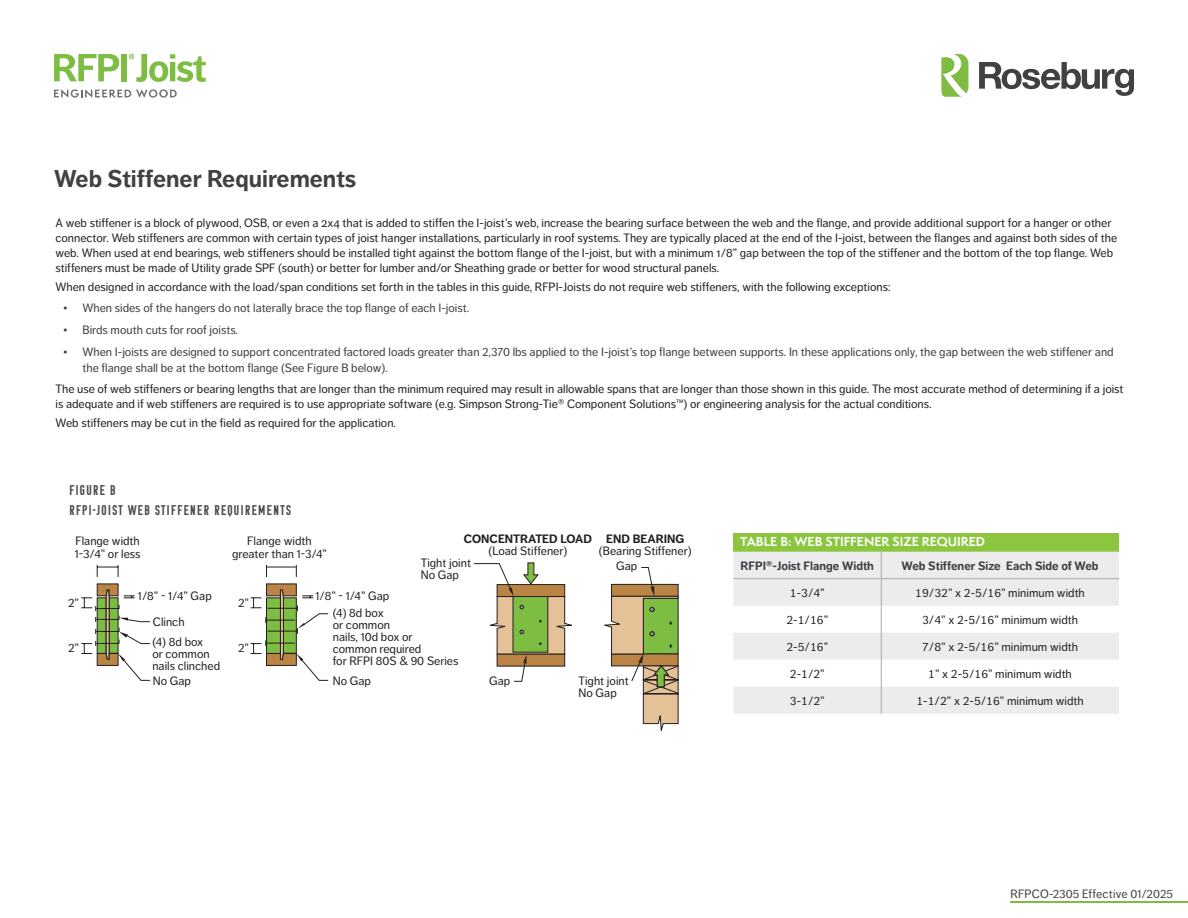
<style>
.page{position:relative;width:1188px;height:918px;background:#fff}
.page>*{position:absolute;margin:0;border:0;box-sizing:border-box;transform-origin:0 0}
.t1{font:700 24px "Dagny Pro";color:#414042}
.t2{font:14.1px "Komu B";letter-spacing:.1em;color:#4b4c4d}
.Table{font:12px/12px "Dagny Pro";color:#231f20}
.t3{font:12px/16.5px "Dagny Pro";color:#3e3e3f}
.Table-2{font:700 12px "Dagny Pro";color:#3e3e3f}
.t4{font:700 12px/12px "Dagny Pro";color:#231f20;text-align:center}
.t5{font:700 12px "Semplicita Pro";color:#fff}
.t6{font:12px "Dagny Pro";letter-spacing:.01em;color:#413f41}
.s1{font-weight:400}
.s2{font-weight:700}
</style>
<div class="page">
<svg style="left:941px;top:54px;width:27px;height:43px"></svg>
<svg style="left:979px;top:62px;width:155px;height:34px"></svg>
<svg style="left:54px;top:54px;width:65px;height:27px"></svg>
<div style="left:122px;top:54px;width:5px;height:27px;background:#7cbd42"></div>
<svg style="left:54px;top:89px;width:123px;height:9px"></svg>
<svg style="left:129px;top:54px;width:77px;height:28px"></svg>
<svg style="left:251px;top:562px;width:321px;height:120px"></svg>
<svg style="left:81px;top:565px;width:69px;height:116px"></svg>
<svg style="left:604px;top:567px;width:75px;height:164px"></svg>
<div style="left:733px;top:533px;width:386px;height:19px;background:#8bc63e"></div>
<svg style="left:733px;top:552px;width:386px;height:162px;fill:#ececee"></svg>
<hr style="left:733px;top:578px;width:148px;height:1px;background:#a8a9ad">
<hr style="left:881px;top:578px;width:238px;height:1px;background:#a8a9ad">
<svg style="left:881px;top:552px;width:1px;height:162px"></svg>
<hr style="left:1011px;top:901px;width:177px;height:2px;background:#7cbd42">
<p class="t1" style="left:54px;top:164px;width:304px">Web Stiffener Requirements</p>
<p class="Table" style="left:56px;top:215px;width:1063px;line-height:15px">A web stiffener is a block of plywood, OSB, or even a 2x4 that is added to stiffen the I‑joist’s web, increase the bearing surface between the web and the flange, and provide additional support for a hanger or other connector. Web stiffeners are common with certain types of joist hanger installations, particularly in roof systems. They are typically placed at the end of the I‑joist, between the flanges and against both sides of the web. When used at end bearings, web stiffeners should be installed tight against the bottom flange of the I‑joist, but with a minimum 1/8” gap between the top of the stiffener and the bottom of the top flange. Web stiffeners must be made of Utility grade SPF (south) or better for lumber and/or Sheathing grade or better for wood structural panels.</p>
<p class="Table" style="left:56px;top:281px;width:837px">When designed in accordance with the load/span conditions set forth in the tables in this guide, RFPI-Joists do not require web stiffeners, with the following exceptions:</p>
<p class="t3" style="left:63px;top:300px;width:408px">• When sides of the hangers do not laterally brace the top flange of each I‑joist.</p>
<p class="t3" style="left:63px;top:322px;width:177px">• Birds mouth cuts for roof joists.</p>
<p class="t3" style="left:82px;top:343px;width:1033px;text-indent:-20px">• When I-joists are designed to support concentrated factored loads greater than 2,370 lbs applied to the I‑joist’s top flange between supports. In these applications only, the gap between the web stiffener and the flange shall be at the bottom flange (See Figure B below).</p>
<p class="Table" style="left:56px;top:381px;width:1070px;line-height:15px">The use of web stiffeners or bearing lengths that are longer than the minimum required may result in allowable spans that are longer than those shown in this guide. The most accurate method of determining if a joist is adequate and if web stiffeners are required is to use appropriate software (e.g. Simpson Strong-Tie® Component Solutions™) or engineering analysis for the actual conditions.</p>
<p class="Table" style="left:56px;top:417px;width:342px">Web stiffeners may be cut in the field as required for the application.</p>
<h2 class="t2" style="left:69px;top:482px;width:48px">FIGURE B</h2>
<h2 class="t2" style="left:69px;top:502px;width:223px">RFPI-JOIST WEB STIFFENER REQUIREMENTS</h2>
<p class="t4" style="left:464px;top:533px;width:130px">CONCENTRATED LOAD <span class="s1">(Load Stiffener)</span></p>
<p class="Table" style="left:599px;top:532px;width:94px;text-align:center"><span class="s2">END BEARING </span>(Bearing Stiffener)</p>
<p class="Table" style="left:421px;top:557px;width:52px">Tight joint<br>No Gap</p>
<p class="Table" style="left:75px;top:534px;width:67px;line-height:13.8px">Flange width<br>1-3/4” or less</p>
<p class="Table" style="left:68px;top:597px;width:12px">2”</p>
<p class="Table" style="left:232px;top:534px;width:96px;line-height:13.8px;text-align:center">Flange width greater than 1-3/4”</p>
<p class="t5" style="left:740px;top:533px;width:247px">TABLE B: WEB STIFFENER SIZE REQUIRED</p>
<p class="Table-2" style="left:741px;top:559px;width:135px">RFPI®-Joist Flange Width</p>
<p class="Table-2" style="left:902px;top:559px;width:199px">Web Stiffener Size Each Side of Web</p>
<p class="Table" style="left:790px;top:587px;width:36px">1-3/4”</p>
<p class="Table" style="left:915px;top:587px;width:171px">19/32” x 2-5/16” minimum width</p>
<p class="Table" style="left:786px;top:614px;width:43px">2-1/16”</p>
<p class="Table" style="left:922px;top:614px;width:157px">3/4” x 2-5/16” minimum width</p>
<p class="Table" style="left:786px;top:641px;width:43px">2-5/16”</p>
<p class="Table" style="left:922px;top:641px;width:157px">7/8” x 2-5/16” minimum width</p>
<p class="Table" style="left:790px;top:668px;width:36px">2-1/2”</p>
<p class="Table" style="left:928px;top:668px;width:145px">1” x 2-5/16” minimum width</p>
<p class="Table" style="left:790px;top:695px;width:36px">3-1/2”</p>
<p class="Table" style="left:916px;top:695px;width:169px">1-1/2” x 2-5/16” minimum width</p>
<p class="Table" style="left:616px;top:559px;width:23px">Gap</p>
<p class="Table" style="left:138px;top:590px;width:75px">1/8” - 1/4” Gap</p>
<p class="Table" style="left:315px;top:590px;width:75px">1/8” - 1/4” Gap</p>
<p class="Table" style="left:153px;top:616px;width:33px">Clinch</p>
<p class="Table" style="left:238px;top:597px;width:12px">2”</p>
<p class="Table" style="left:238px;top:642px;width:12px">2”</p>
<p class="Table" style="left:333px;top:607px;width:127px">(4) 8d box<br>or common<br>nails, 10d box or common required<br>for RFPI 80S &amp; 90 Series</p>
<p class="Table" style="left:152px;top:636px;width:69px">(4) 8d box<br>or common nails clinched</p>
<p class="Table" style="left:68px;top:642px;width:12px">2”</p>
<p class="Table" style="left:153px;top:675px;width:40px">No Gap</p>
<p class="Table" style="left:333px;top:675px;width:40px">No Gap</p>
<p class="Table" style="left:489px;top:675px;width:23px">Gap</p>
<p class="Table" style="left:579px;top:675px;width:52px">Tight joint<br>No Gap</p>
<p class="t6" style="left:1011px;top:887px;width:164px">RFPCO-2305 Effective 01/2025</p>
</div>
